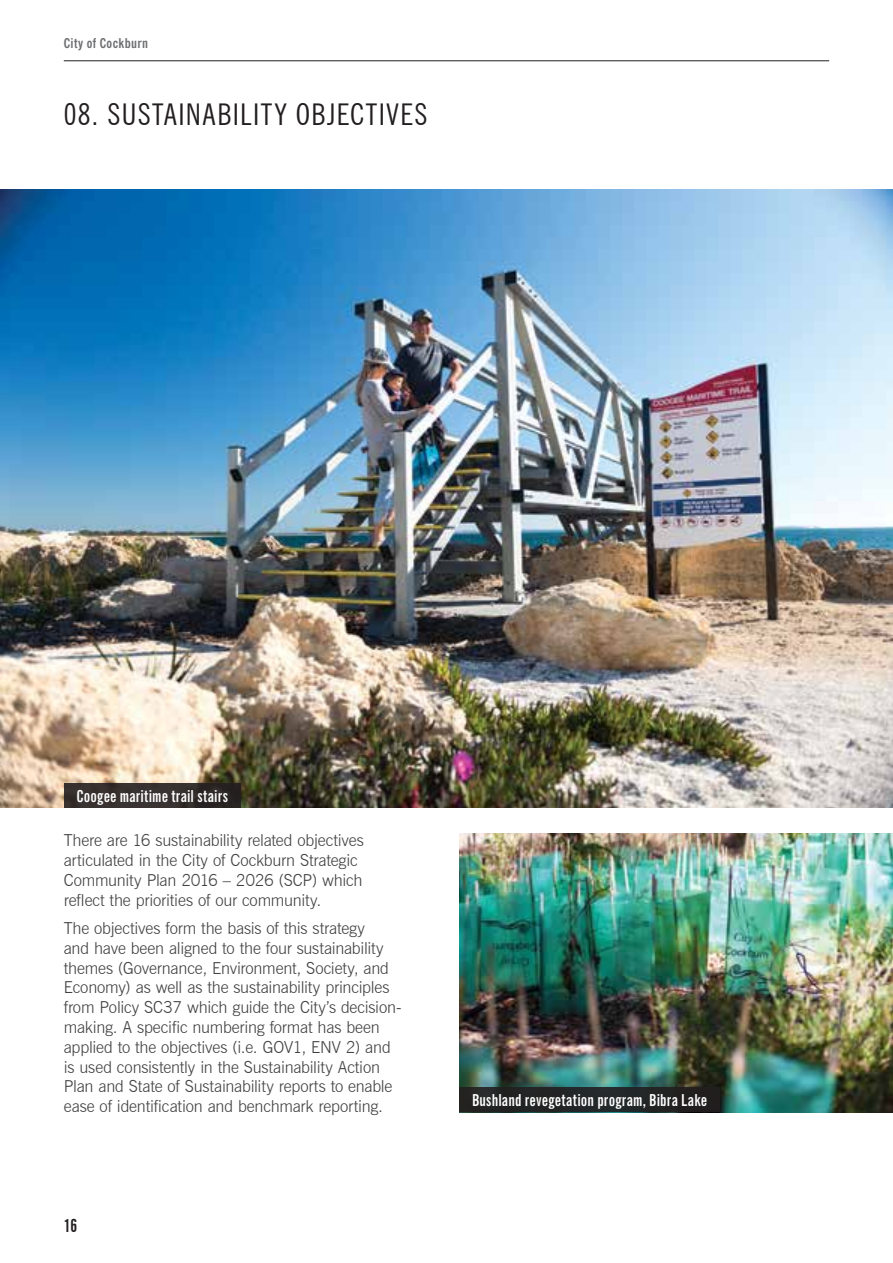
<style>
.page{position:relative;width:893px;height:1263px;background:#fff}
.page>*{position:absolute;margin:0;border:0;box-sizing:border-box;transform-origin:0 0}
.t1{font:condensed 30px "News Gothic BT";letter-spacing:.05em;color:#231f20}
.t2{font:700 extra-condensed 18px "News Gothic BT";color:#231f20}
.t3{font:300 16.5px/19.8px "News Gothic BT";letter-spacing:-.01em;color:#414042}
.t4{font:16.5px "News Gothic Bd X Cn BT";letter-spacing:.01em;color:#fff}
.t5{font:13.5px "News Gothic Bd Cn BT";letter-spacing:.03em;color:#6d6e71}
</style>
<div class="page">
<img style="left:0;top:189px;width:893px;height:619px">
<img style="left:459px;top:834px;width:434px;height:278px">
<div style="left:64px;top:783px;width:177px;height:25px;background:linear-gradient(to right,#3b3431,#2b2726)"></div>
<div style="left:459px;top:1087px;width:261px;height:25px;background:#231f20"></div>
<hr style="left:64px;top:61px;width:765px;height:1px;background:#231f20">
<p class="t5" style="left:64px;top:34px;width:86px">City of Cockburn</p>
<h1 class="t1" style="left:64px;top:96px;width:365px">08. SUSTAINABILITY OBJECTIVES</h1>
<p class="t4" style="left:77px;top:785px;width:153px">Coogee maritime trail stairs</p>
<p class="t3" style="left:64px;top:830px;width:302px">There are 16 sustainability related objectives articulated in the City of Cockburn Strategic Community Plan 2016 – 2026 (SCP) which reflect the priorities of our community.</p>
<p class="t3" style="left:64px;top:918px;width:339px">The objectives form the basis of this strategy<br>and have been aligned to the four sustainability themes (Governance, Environment, Society, and Economy) as well as the sustainability principles from Policy SC37 which guide the City’s decision&shy;making. A specific numbering format has been applied to the objectives (i.e. GOV1, ENV 2) and is used consistently in the Sustainability Action Plan and State of Sustainability reports to enable ease of identification and benchmark reporting.</p>
<p class="t2" style="left:64px;top:1215px;width:15px">16</p>
<p class="t4" style="left:472px;top:1089px;width:237px">Bushland revegetation program, Bibra Lake</p>
</div>
